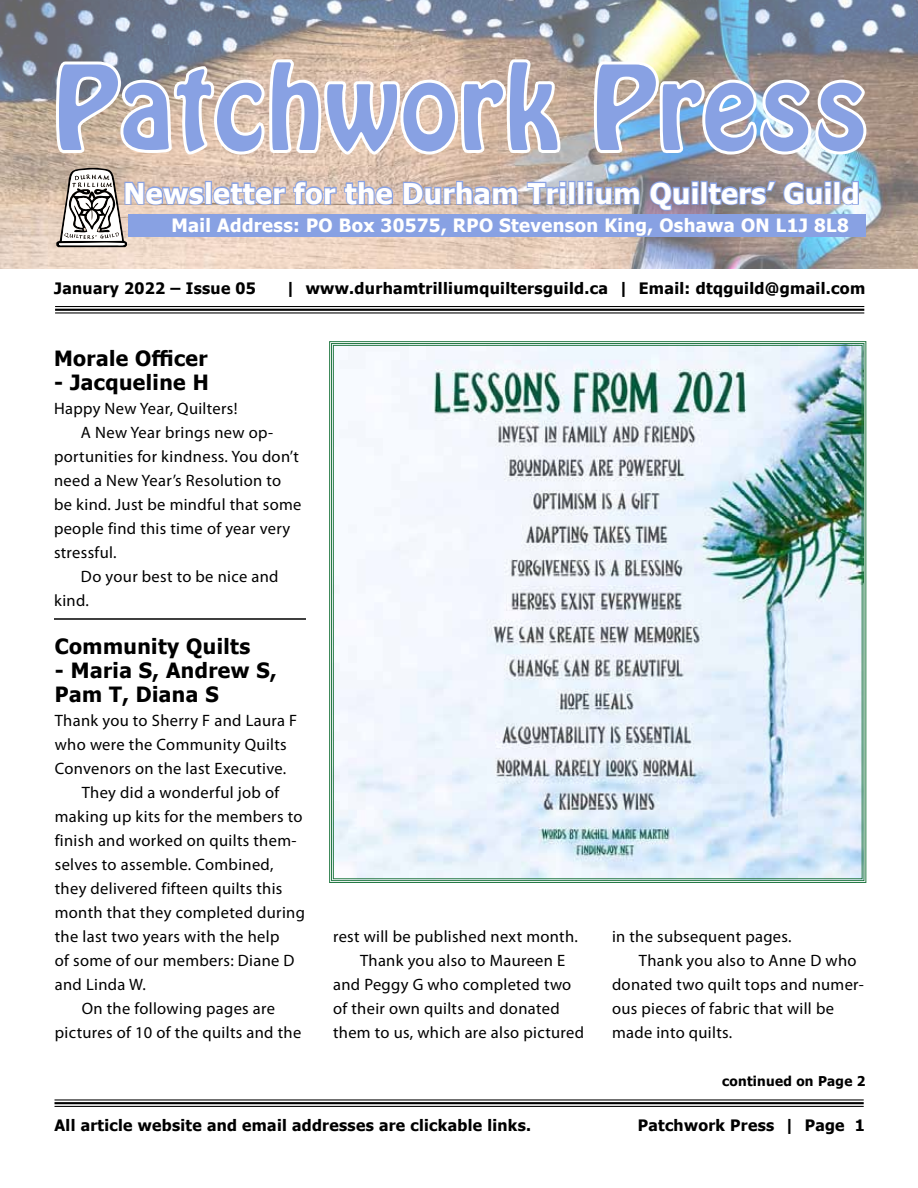
<style>
.page{position:relative;width:918px;height:1188px;background:#fff}
.page>*{position:absolute;margin:0;border:0;box-sizing:border-box;transform-origin:0 0}
.t1{font:102.75px "Hobo Std";letter-spacing:.02em;color:#88a1e3}
.t2{font:700 28.5px "Tahoma";letter-spacing:.015em;color:#fff}
.t3{font:700 21px/24px "Tahoma";letter-spacing:.02em;color:#000}
.t4{font:700 18.3px "Tahoma";letter-spacing:.02em;color:#fff}
.t5{font:16.5px "Myriad Pro";letter-spacing:.02em;color:#000}
.t6{font:700 15.75px "Tahoma";letter-spacing:.02em;color:#000}
.t7{font:700 13.5px "Tahoma";letter-spacing:.02em;color:#000}
</style>
<div class="page">
<img style="left:0;top:0;width:918px;height:268px">
<svg style="left:53px;top:56px;width:510px;height:102px"></svg>
<img style="left:591px;top:59px;width:278px;height:99px">
<div style="left:128px;top:214px;width:737px;height:22px;background:#88a1e3"></div>
<svg style="left:56px;top:168px;width:338px;height:79px"></svg>
<svg style="left:402px;top:180px;width:117px;height:27px;background:#b2adbf"></svg>
<svg style="left:526px;top:180px;width:42px;height:26px"></svg>
<div style="left:568px;top:181px;width:7px;height:24px;border:2px solid #88a1e3"></div>
<div style="left:577px;top:181px;width:7px;height:24px;border:2px solid #88a1e3"></div>
<svg style="left:585px;top:180px;width:56px;height:27px;background:#959bb4"></svg>
<svg style="left:648px;top:180px;width:52px;height:32px;background:#8a88aa"></svg>
<div style="left:701px;top:181px;width:7px;height:24px;border:2px solid #88a1e3"></div>
<svg style="left:707px;top:179px;width:126px;height:28px;background:#8e91a9"></svg>
<div style="left:833px;top:181px;width:8px;height:24px;border:2px solid #88a1e3"></div>
<svg style="left:840px;top:180px;width:20px;height:26px"></svg>
<hr style="left:55px;top:1099px;width:809px;height:2px;background:#000">
<hr style="left:55px;top:1102px;width:809px;height:2px;background:#000">
<hr style="left:55px;top:1106px;width:809px;height:1px;background:#000">
<hr style="left:55px;top:306px;width:809px;height:1px;background:#000">
<hr style="left:55px;top:309px;width:809px;height:2px;background:#000">
<hr style="left:55px;top:312px;width:809px;height:2px;background:#000">
<img style="left:329px;top:341px;width:538px;height:542px">
<hr style="left:54px;top:618px;width:252px;height:2px;background:#000">
<h1 class="t1" style="left:54px;top:37px;width:815px">Patchwork Press</h1>
<h2 class="t2" style="left:123px;top:173px;width:738px">Newsletter for the Durham Trillium Quilters’ Guild</h2>
<p class="t4" style="left:171px;top:213px;width:679px">Mail Address: PO Box 30575, RPO Stevenson King, Oshawa ON L1J 8L8</p>
<p class="t6" style="left:54px;top:277px;width:203px">January 2022 – Issue 05</p>
<p class="t6" style="left:285px;top:277px;width:581px">| www.durhamtrilliumquiltersguild.ca | Email: dtqguild@gmail.com</p>
<p class="t3" style="left:54px;top:347px;width:155px">Morale Officer</p>
<p class="t3" style="left:54px;top:371px;width:156px">- Jacqueline H</p>
<p class="t5" style="left:54px;top:398px;width:185px">Happy New Year, Quilters!</p>
<p class="t5" style="left:81px;top:422px;width:194px">A New Year brings new op-</p>
<p class="t5" style="left:54px;top:446px;width:247px">portunities for kindness. You don’t</p>
<p class="t5" style="left:54px;top:470px;width:229px">need a New Year’s Resolution to</p>
<p class="t5" style="left:54px;top:494px;width:249px">be kind. Just be mindful that some</p>
<p class="t5" style="left:54px;top:518px;width:238px">people find this time of year very</p>
<p class="t5" style="left:54px;top:542px;width:64px">stressful.</p>
<p class="t5" style="left:81px;top:566px;width:199px">Do your best to be nice and</p>
<p class="t5" style="left:54px;top:590px;width:36px">kind.</p>
<p class="t3" style="left:55px;top:635px;width:197px">Community Quilts</p>
<p class="t3" style="left:55px;top:659px;width:224px">- Maria S, Andrew S,<br>Pam T, Diana S</p>
<p class="t5" style="left:55px;top:710px;width:244px">Thank you to Sherry F and Laura F</p>
<p class="t5" style="left:55px;top:734px;width:233px">who were the Community Quilts</p>
<p class="t5" style="left:55px;top:758px;width:233px">Convenors on the last Executive.</p>
<p class="t5" style="left:82px;top:782px;width:199px">They did a wonderful job of</p>
<p class="t5" style="left:55px;top:806px;width:249px">making up kits for the members to</p>
<p class="t5" style="left:55px;top:830px;width:243px">finish and worked on quilts them-</p>
<p class="t5" style="left:55px;top:854px;width:220px">selves to assemble. Combined,</p>
<p class="t5" style="left:55px;top:878px;width:229px">they delivered fifteen quilts this</p>
<p class="t5" style="left:55px;top:902px;width:252px">month that they completed during</p>
<p class="t5" style="left:55px;top:926px;width:226px">the last two years with the help</p>
<p class="t5" style="left:55px;top:950px;width:241px">of some of our members: Diane D</p>
<p class="t5" style="left:55px;top:974px;width:92px">and Linda W.</p>
<p class="t5" style="left:82px;top:998px;width:195px">On the following pages are</p>
<p class="t5" style="left:55px;top:1022px;width:248px">pictures of 10 of the quilts and the</p>
<p class="t5" style="left:333px;top:926px;width:246px">rest will be published next month.</p>
<p class="t5" style="left:360px;top:950px;width:207px">Thank you also to Maureen E</p>
<p class="t5" style="left:333px;top:974px;width:240px">and Peggy G who completed two</p>
<p class="t5" style="left:333px;top:998px;width:228px">of their own quilts and donated</p>
<p class="t5" style="left:333px;top:1022px;width:252px">them to us, which are also pictured</p>
<p class="t5" style="left:612px;top:926px;width:181px">in the subsequent pages.</p>
<p class="t5" style="left:639px;top:950px;width:219px">Thank you also to Anne D who</p>
<p class="t5" style="left:612px;top:974px;width:254px">donated two quilt tops and numer-</p>
<p class="t5" style="left:612px;top:998px;width:224px">ous pieces of fabric that will be</p>
<p class="t5" style="left:612px;top:1022px;width:122px">made into quilts.</p>
<p class="t7" style="left:722px;top:1072px;width:145px">continued on Page 2</p>
<p class="t6" style="left:54px;top:1115px;width:478px">All article website and email addresses are clickable links.</p>
<p class="t6" style="left:638px;top:1115px;width:229px">Patchwork Press | Page 1</p>
</div>
